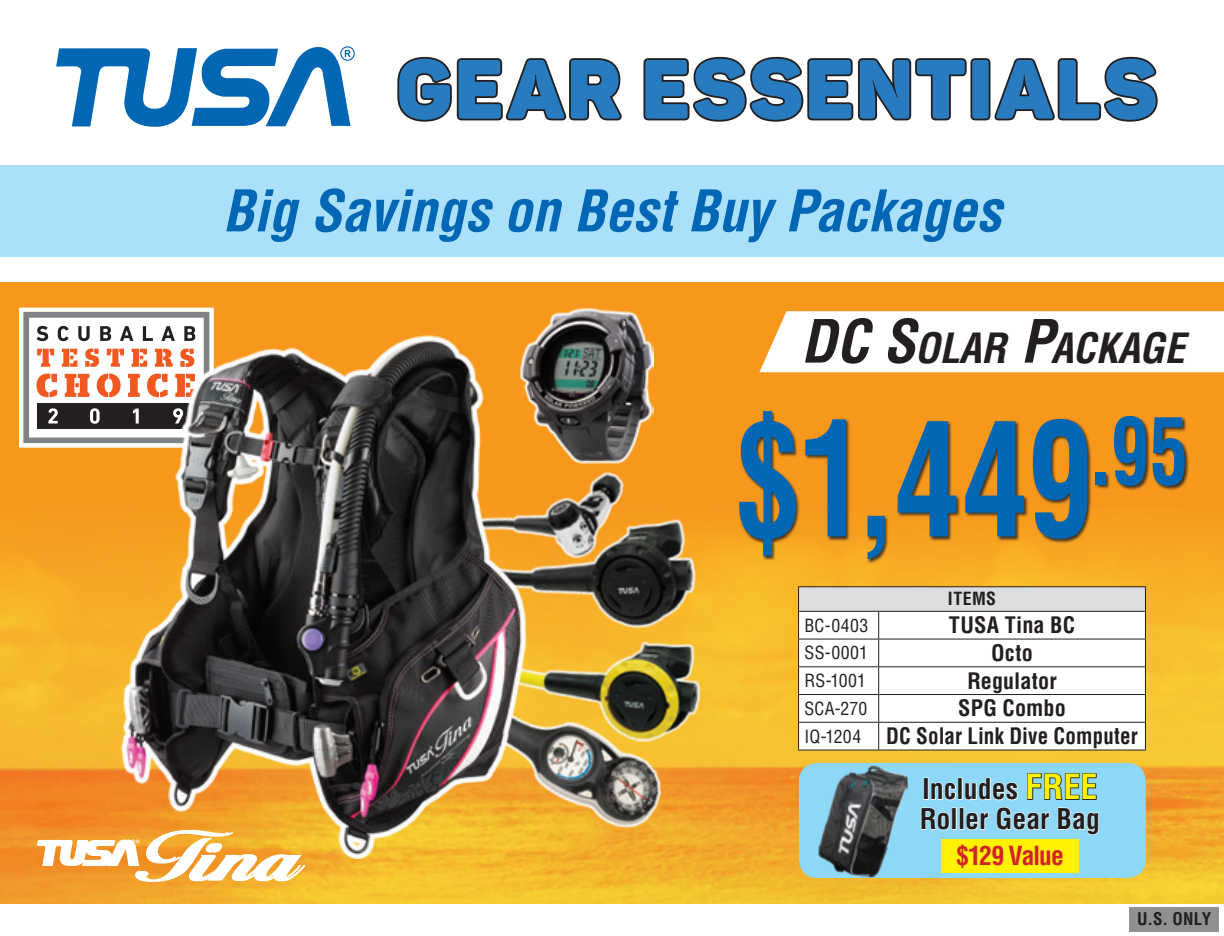
<style>
.page{position:relative;width:1224px;height:936px;background:#fff}
.page>*{position:absolute;margin:0;border:0;box-sizing:border-box;transform-origin:0 0}
.t1{font:700 condensed 156.2px "Helvetica LT Std";color:#0166b3;scale:.84 1}
.t2{font:900 82.6px "Panton";letter-spacing:.03em;color:#297bc0}
.t3{font:italic 700 condensed 56px "Helvetica LT Std";color:#0166b3}
.t4{font:italic 700 condensed 40.6px "Helvetica LT Std";letter-spacing:-.01em;color:#231f20}
.t5{font:700 condensed 27.8px/29.8px "Helvetica LT Std";color:#231f20}
.t6{font:700 condensed 25.6px "Helvetica LT Std";letter-spacing:-.045em;color:#d1232a}
.t7{font:700 condensed 22.2px/27.8px "Helvetica LT Std";letter-spacing:.005em;color:#231f20}
.t8{font:condensed 17.8px "Helvetica LT Std";letter-spacing:.02em;color:#231f20}
.t9{font:700 condensed 17.8px "Helvetica LT Std";letter-spacing:.025em;color:#231f20}
.t10{font:700 condensed 17px "Helvetica LT Std";color:#231f20}
.s1{font-size:58px}
.s2{font-weight:400;font-size:17.8px}
.s3{font-size:33.8px;color:#fff101}
</style>
<div class="page">
<div style="left:0;top:166px;width:1224px;height:91px;background:#aae0f9"></div>
<svg style="left:397px;top:56px;width:225px;height:66px"></svg>
<svg style="left:643px;top:56px;width:324px;height:66px"></svg>
<div style="left:970px;top:58px;width:20px;height:62px;border:4px solid #231f20;border-radius:3px"></div>
<svg style="left:996px;top:56px;width:162px;height:66px"></svg>
<svg style="left:56px;top:46px;width:299px;height:81px"></svg>
<div style="left:0;top:282px;width:1224px;height:622px;background:#f7981d"></div>
<img style="left:0;top:534px;width:1224px;height:370px">
<div style="left:799px;top:587px;width:346px;height:24px;background:#dcdddf"></div>
<div style="left:799px;top:612px;width:346px;height:138px;background:#fff"></div>
<hr style="left:798px;top:586px;width:81px;height:1px;background:#231f20">
<hr style="left:879px;top:586px;width:267px;height:1px;background:#231f20">
<hr style="left:798px;top:611px;width:81px;height:1px;background:#231f20">
<hr style="left:879px;top:611px;width:267px;height:1px;background:#231f20">
<hr style="left:798px;top:639px;width:81px;height:1px;background:#231f20">
<hr style="left:879px;top:639px;width:267px;height:1px;background:#231f20">
<hr style="left:798px;top:666px;width:81px;height:1px;background:#231f20">
<hr style="left:879px;top:666px;width:267px;height:1px;background:#231f20">
<hr style="left:798px;top:694px;width:81px;height:1px;background:#231f20">
<hr style="left:879px;top:694px;width:267px;height:1px;background:#231f20">
<hr style="left:798px;top:722px;width:81px;height:1px;background:#231f20">
<svg style="left:798px;top:587px;width:1px;height:163px"></svg>
<hr style="left:879px;top:722px;width:267px;height:1px;background:#231f20">
<svg style="left:878px;top:612px;width:1px;height:138px"></svg>
<svg style="left:1145px;top:587px;width:1px;height:163px"></svg>
<hr style="left:798px;top:750px;width:81px;height:1px;background:#231f20">
<hr style="left:879px;top:750px;width:267px;height:1px;background:#231f20">
<div style="left:759px;top:311px;width:465px;height:61px;background:#fff"></div>
<div style="left:739px;top:411px;width:450px;height:152px;background:#231f20;opacity:.83"></div>
<svg style="left:19px;top:307px;width:195px;height:141px;background:#c9b8b1"></svg>
<img style="left:535px;top:747px;width:141px;height:95px">
<img style="left:535px;top:657px;width:170px;height:90px">
<img style="left:535px;top:463px;width:178px;height:194px">
<img style="left:535px;top:308px;width:119px;height:155px">
<img style="left:118px;top:336px;width:417px;height:523px">
<svg style="left:37px;top:830px;width:268px;height:52px"></svg>
<div style="left:799px;top:763px;width:347px;height:115px;background:#8dd7f7;border-radius:19px"></div>
<img style="left:813px;top:765px;width:100px;height:115px">
<div style="left:923px;top:778px;width:6px;height:22px;border:1px solid #fff"></div>
<svg style="left:930px;top:782px;width:26px;height:19px"></svg>
<div style="left:958px;top:778px;width:5px;height:22px;border:1px solid #fff"></div>
<svg style="left:920px;top:807px;width:30px;height:24px"></svg>
<div style="left:952px;top:807px;width:5px;height:23px;border:1px solid #fff"></div>
<div style="left:959px;top:807px;width:5px;height:23px;border:1px solid #fff"></div>
<svg style="left:964px;top:773px;width:135px;height:62px"></svg>
<div style="left:941px;top:839px;width:138px;height:33px;background:#fff101"></div>
<div style="left:1129px;top:907px;width:90px;height:24px;background:#8e9091"></div>
<h2 class="t2" style="left:396px;top:37px;width:762px">GEAR ESSENTIALS</h2>
<h3 class="t3" style="left:223px;top:176px;width:780px">Big Savings on Best Buy Packages</h3>
<h3 class="t4" style="left:801px;top:322px;width:385px"><span class="s1">DC S</span>OLAR <span class="s1">P</span>ACKAGE</h3>
<h1 class="t1" style="left:735px;top:382px;width:541px">$1,449<sup>.95</sup></h1>
<p class="t9" style="left:948px;top:588px;width:50px">ITEMS</p>
<p class="t8" style="left:804px;top:614px;width:65px">BC-0403</p>
<p class="t7" style="left:949px;top:611px;width:128px">TUSA Tina BC</p>
<p class="t8" style="left:804px;top:642px;width:65px">SS-0001</p>
<p class="t7" style="left:991px;top:639px;width:43px">Octo</p>
<p class="t8" style="left:804px;top:669px;width:63px">RS-1001</p>
<p class="t7" style="left:967px;top:667px;width:91px">Regulator</p>
<p class="t8" style="left:804px;top:697px;width:64px">SCA-270</p>
<p class="t7" style="left:804px;top:694px;width:335px;text-indent:154px">SPG Combo<br><span class="s2">IQ-1204</span> DC Solar Link Dive Computer</p>
<p class="t5" style="left:920px;top:774px;width:182px">Includes <span class="s3">FREE<br></span>Roller Gear Bag</p>
<p class="t6" style="left:956px;top:840px;width:109px">$129 Value</p>
<p class="t10" style="left:1137px;top:909px;width:76px">U.S. ONLY</p>
</div>
